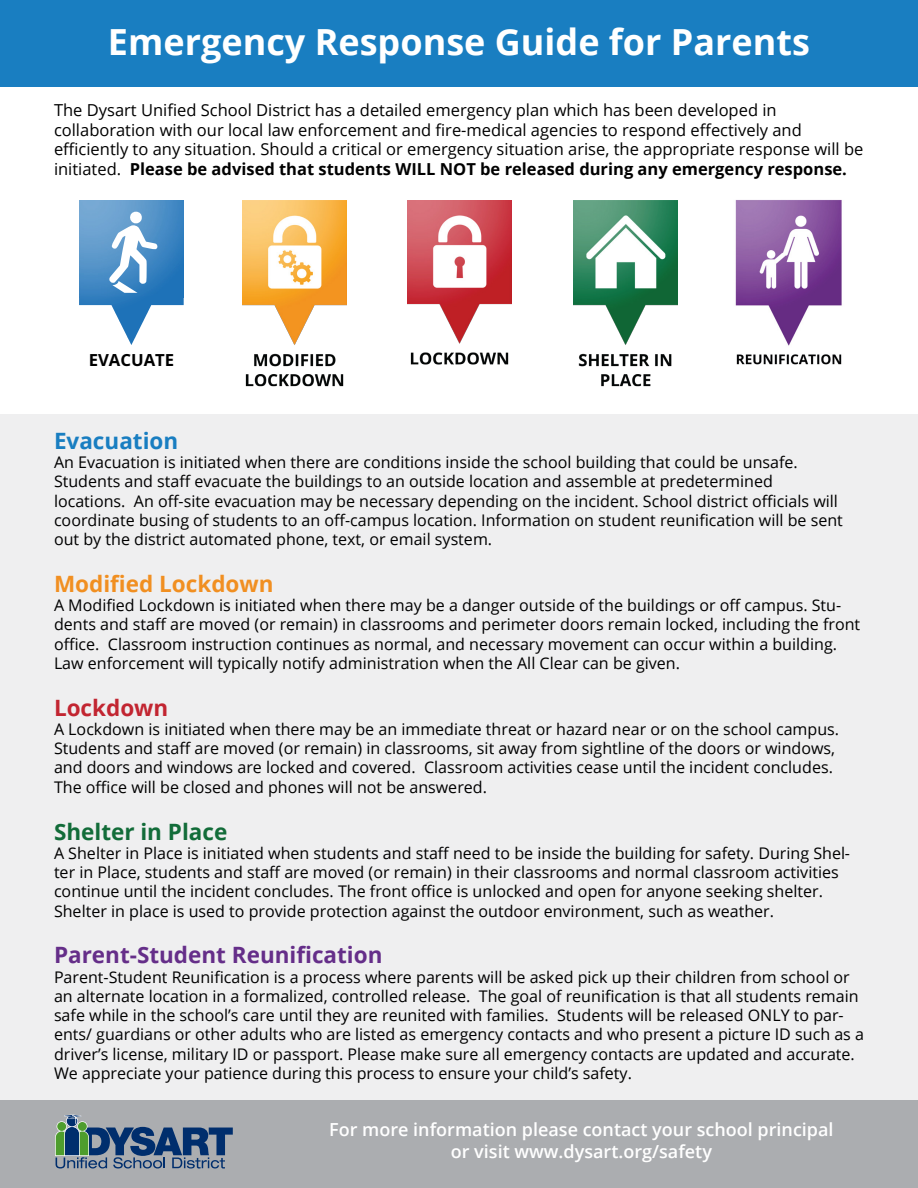
<style>
.page{position:relative;width:918px;height:1188px;background:#fff}
.page>*{position:absolute;margin:0;border:0;box-sizing:border-box;transform-origin:0 0}
.t1{font:700 36px "Open Sans";color:#fff}
.t2{font:700 22.5px "Open Sans";color:#652e89}
.t3{font:700 22.5px "Open Sans";color:#f18f21}
.t4{font:700 22.5px "Open Sans";color:#126c39}
.t5{font:700 22.5px "Open Sans";color:#197ec1}
.t6{font:700 22.5px "Open Sans";color:#c22531}
.t7{font:600 18px "Open Sans";color:#fff}
.t8{font:700 16.65px "Open Sans";color:#000}
.t9{font:16.5px/19.8px "Open Sans";color:#000}
.t10{font:16.05px/19.2px "Open Sans";color:#000}
.s1{font-weight:700}
</style>
<div class="page">
<div style="left:0;top:1099px;width:918px;height:89px;background:#abadb0"></div>
<div style="left:0;top:0;width:918px;height:86px;background:#197ec1"></div>
<div style="left:0;top:414px;width:918px;height:685px;background:#efeff0"></div>
<img style="left:79px;top:200px;width:105px;height:113px">
<img style="left:115px;top:313px;width:32px;height:8px">
<img style="left:119px;top:321px;width:24px;height:16px">
<svg style="left:127px;top:337px;width:8px;height:8px"></svg>
<svg style="left:108px;top:211px;width:50px;height:82px"></svg>
<img style="left:242px;top:200px;width:104px;height:187px">
<img style="left:408px;top:200px;width:103px;height:165px">
<img style="left:735px;top:200px;width:107px;height:165px">
<img style="left:573px;top:200px;width:104px;height:187px">
<svg style="left:55px;top:1115px;width:178px;height:53px"></svg>
<p class="t1" style="left:108px;top:16px;width:704px">Emergency Response Guide for Parents</p>
<p class="t9" style="left:54px;top:100px;width:724px">The Dysart Unified School District has a detailed emergency plan which has been developed in</p>
<p class="t9" style="left:54px;top:119px;width:749px">collaboration with our local law enforcement and fire-medical agencies to respond effectively and</p>
<p class="t9" style="left:54px;top:139px;width:811px">efficiently to any situation. Should a critical or emergency situation arise, the appropriate response will be initiated. <span class="s1">Please be advised that students WILL NOT be released during any emergency response.</span></p>
<p class="t8" style="left:89px;top:348px;width:87px">EVACUATE</p>
<p class="t5" style="left:54px;top:425px;width:126px">Evacuation</p>
<p class="t10" style="left:54px;top:452px;width:745px">An Evacuation is initiated when there are conditions inside the school building that could be unsafe.</p>
<p class="t10" style="left:54px;top:471px;width:720px">Students and staff evacuate the buildings to an outside location and assemble at predetermined</p>
<p class="t10" style="left:54px;top:491px;width:790px">locations. An off-site evacuation may be necessary depending on the incident. School district officials will coordinate busing of students to an off-campus location. Information on student reunification will be sent out by the district automated phone, text, or email system.</p>
<p class="t3" style="left:54px;top:568px;width:221px">Modified Lockdown</p>
<p class="t10" style="left:54px;top:595px;width:808px">A Modified Lockdown is initiated when there may be a danger outside of the buildings or off campus. Stu&shy;dents and staff are moved (or remain) in classrooms and perimeter doors remain locked, including the front office. Classroom instruction continues as normal, and necessary movement can occur within a building.<br>Law enforcement will typically notify administration when the All Clear can be given.</p>
<p class="t6" style="left:54px;top:692px;width:116px">Lockdown</p>
<p class="t10" style="left:54px;top:719px;width:787px">A Lockdown is initiated when there may be an immediate threat or hazard near or on the school campus.<br>Students and staff are moved (or remain) in classrooms, sit away from sightline of the doors or windows, and doors and windows are locked and covered. Classroom activities cease until the incident concludes.<br>The office will be closed and phones will not be answered.</p>
<p class="t4" style="left:54px;top:815px;width:175px">Shelter in Place</p>
<p class="t10" style="left:54px;top:843px;width:798px">A Shelter in Place is initiated when students and staff need to be inside the building for safety. During Shel&shy;ter in Place, students and staff are moved (or remain) in their classrooms and normal classroom activities continue until the incident concludes. The front office is unlocked and open for anyone seeking shelter.<br>Shelter in place is used to provide protection against the outdoor environment, such as weather.</p>
<p class="t2" style="left:54px;top:939px;width:330px">Parent-Student Reunification</p>
<p class="t10" style="left:54px;top:967px;width:812px">Parent-Student Reunification is a process where parents will be asked pick up their children from school or an alternate location in a formalized, controlled release. The goal of reunification is that all students remain safe while in the school’s care until they are reunited with families. Students will be released ONLY to par&shy;ents/ guardians or other adults who are listed as emergency contacts and who present a picture ID such as a driver’s license, military ID or passport. Please make sure all emergency contacts are updated and accurate.<br>We appreciate your patience during this process to ensure your child’s safety.</p>
<p class="t7" style="left:329px;top:1118px;width:506px">For more information please contact your school principal</p>
<p class="t7" style="left:451px;top:1139px;width:263px">or visit www.dysart.org/safety</p>
</div>
